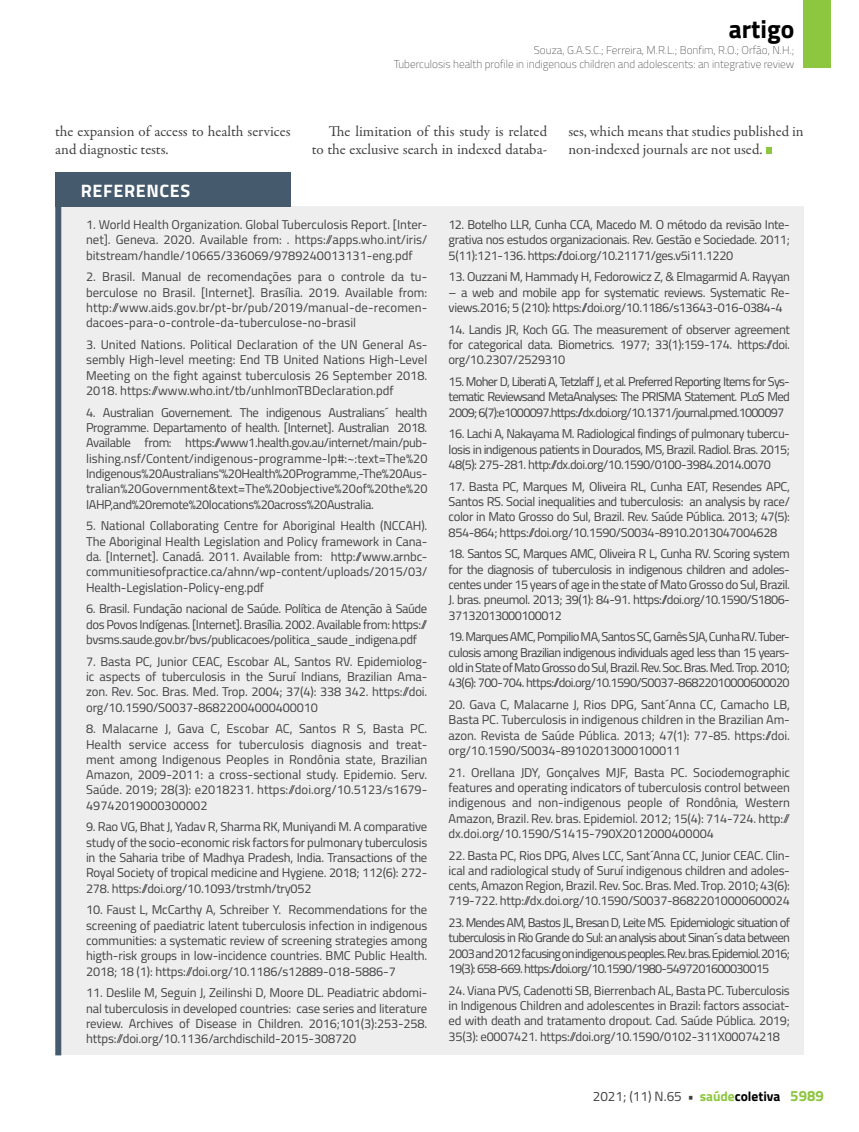
<style>
.page{position:relative;width:859px;height:1132px;background:#fff}
.page>*{position:absolute;margin:0;border:0;box-sizing:border-box;transform-origin:0 0}
.t1{font:700 25.5px "Titillium";color:#000}
.t2{font:700 18px "Titillium";letter-spacing:.035em;color:#fff}
.t3{font:15px/18px "Garamond Premr Pro";color:#414042}
.t4{font:13.5px "Titillium";color:#414042}
.t5{font:12.75px/15.3px "Titillium";letter-spacing:-.02em;color:#414042;text-align:justify}
.t6{font:100 11.25px/13.5px "Titillium";color:#414042;text-align:right}
.s1{font-weight:700}
.s2{font-weight:700;color:#8dc63f}
.s3{font-weight:700;color:#000}
.s4{font-weight:700;font-size:15px;color:#8dc63f}
</style>
<div class="page">
<div style="left:804px;top:0;width:27px;height:68px;background:#8dc63f"></div>
<svg style="left:766px;top:148px;width:6px;height:6px"></svg>
<div style="left:61px;top:206px;width:743px;height:848px;background:#eeeeef"></div>
<div style="left:55px;top:172px;width:236px;height:35px;background:#455a6c"></div>
<div style="left:55px;top:188px;width:6px;height:866px;background:#455a6c"></div>
<h1 class="t1" style="left:729px;top:10px;width:67px">artigo</h1>
<p class="t6" style="left:394px;top:43px;width:402px">Souza, G.A.S.C.; Ferreira, M.R.L.; Bonfim, R.O.; Orfão, N.H.;<br>Tuberculosis health profile in indigenous children and adolescents: an integrative review</p>
<p class="t3" style="left:55px;top:122px;width:237px">the expansion of access to health services and diagnostic tests.</p>
<p class="t3" style="left:312px;top:122px;width:237px;text-align:right">The limitation of this study is related<br>to the exclusive search in indexed databa-</p>
<p class="t3" style="left:568px;top:122px;width:237px">ses, which means that studies published in non-indexed journals are not used.</p>
<h2 class="t2" style="left:81px;top:177px;width:111px">REFERENCES</h2>
<p class="t5" style="left:86px;top:216px;width:343px">1. World Health Organization. Global Tuberculosis Report. [Inter&shy;net]. Geneva. 2020. Available from: . https://apps.who.int/iris/ bitstream/handle/10665/336069/9789240013131-eng.pdf</p>
<p class="t5" style="left:86px;top:269px;width:343px">2. Brasil. Manual de recomendações para o controle da tu&shy;berculose no Brasil. [Internet]. Brasília. 2019. Available from: http://www.aids.gov.br/pt-br/pub/2019/manual-de-recomen&shy;dacoes-para-o-controle-da-tuberculose-no-brasil</p>
<p class="t5" style="left:86px;top:336px;width:343px">3. United Nations. Political Declaration of the UN General As&shy;sembly High-level meeting: End TB United Nations High-Level Meeting on the fight against tuberculosis 26 September 2018.<br>2018. https://www.who.int/tb/unhlmonTBDeclaration.pdf</p>
<p class="t5" style="left:86px;top:404px;width:343px">4. Australian Governement. The indigenous Australians´ health Programme. Departamento of health. [Internet]. Australian 2018.<br>Available from: https://www1.health.gov.au/internet/main/pub&shy;lishing.nsf/Content/indigenous-programme-lp#:~:text=The%20<br>Indigenous%20Australians'%20Health%20Programme,-The%20Aus&shy;tralian%20Government&amp;text=The%20objective%20of%20the%20<br>IAHP,and%20remote%20locations%20across%20Australia.</p>
<p class="t5" style="left:86px;top:517px;width:343px">5. National Collaborating Centre for Aboriginal Health (NCCAH).<br>The Aboriginal Health Legislation and Policy framework in Cana&shy;da. [Internet]. Canadá. 2011. Available from: http://www.arnbc&shy;communitiesofpractice.ca/ahnn/wp-content/uploads/2015/03/ Health-Legislation-Policy-eng.pdf</p>
<p class="t5" style="left:86px;top:600px;width:343px">6. Brasil. Fundação nacional de Saúde. Política de Atenção à Saúde dos Povos Indígenas. [Internet]. Brasília. 2002. Available from: https:// bvsms.saude.gov.br/bvs/publicacoes/politica_saude_indigena.pdf</p>
<p class="t5" style="left:86px;top:652px;width:343px">7. Basta PC, Junior CEAC, Escobar AL, Santos RV. Epidemiolog&shy;ic aspects of tuberculosis in the Suruí Indians, Brazilian Ama&shy;zon. Rev. Soc. Bras. Med. Trop. 2004; 37(4): 338 342. https://doi. org/10.1590/S0037-86822004000400010</p>
<p class="t5" style="left:86px;top:720px;width:343px">8. Malacarne J, Gava C, Escobar AC, Santos R S, Basta PC.<br>Health service access for tuberculosis diagnosis and treat&shy;ment among Indigenous Peoples in Rondônia state, Brazilian Amazon, 2009-2011: a cross-sectional study. Epidemio. Serv.<br>Saúde. 2019; 28(3): e2018231. https://doi.org/10.5123/s1679- 49742019000300002</p>
<p class="t5" style="left:86px;top:818px;width:343px">9. Rao VG, Bhat J, Yadav R, Sharma RK, Muniyandi M. A comparative study of the socio-economic risk factors for pulmonary tuberculosis in the Saharia tribe of Madhya Pradesh, India. Transactions of the Royal Society of tropical medicine and Hygiene. 2018; 112(6): 272- 278. https://doi.org/10.1093/trstmh/try052</p>
<p class="t5" style="left:86px;top:901px;width:343px">10. Faust L, McCarthy A, Schreiber Y. Recommendations for the screening of paediatric latent tuberculosis infection in indigenous communities: a systematic review of screening strategies among higth-risk groups in low-incidence countries. BMC Public Health.<br>2018; 18 (1): https://doi.org/10.1186/s12889-018-5886-7</p>
<p class="t5" style="left:86px;top:984px;width:343px">11. Deslile M, Seguin J, Zeilinshi D, Moore DL. Peadiatric abdomi&shy;nal tuberculosis in developed countries: case series and literature review. Archives of Disease in Children. 2016;101(3):253-258. https://doi.org/10.1136/archdischild-2015-308720</p>
<p class="t5" style="left:449px;top:216px;width:343px">12. Botelho LLR, Cunha CCA, Macedo M. O método da revisão Inte&shy;grativa nos estudos organizacionais. Rev. Gestão e Sociedade. 2011; 5(11):121-136. https://doi.org/10.21171/ges.v5i11.1220</p>
<p class="t5" style="left:449px;top:268px;width:343px">13. Ouzzani M, Hammady H, Fedorowicz Z, &amp; Elmagarmid A. Rayyan</p>
<p class="t5" style="left:449px;top:284px;width:343px">– a web and mobile app for systematic reviews. Systematic Re&shy;views.2016; 5 (210): https://doi.org/10.1186/s13643-016-0384-4</p>
<p class="t5" style="left:449px;top:321px;width:343px">14. Landis JR, Koch GG. The measurement of observer agreement for categorical data. Biometrics. 1977; 33(1):159-174. https://doi. org/10.2307/2529310</p>
<p class="t5" style="left:449px;top:373px;width:343px">15. Moher D, Liberati A, Tetzlaff J, et al. Preferred Reporting Items for Sys&shy;tematic Reviewsand MetaAnalyses: The PRISMA Statement. PLoS Med 2009; 6(7):e1000097.https://dx.doi.org/10.1371/journal.pmed.1000097</p>
<p class="t5" style="left:449px;top:425px;width:343px">16. Lachi A, Nakayama M. Radiological findings of pulmonary tubercu&shy;losis in indigenous patients in Dourados, MS, Brazil. Radiol. Bras. 2015; 48(5): 275-281. http://dx.doi.org/10.1590/0100-3984.2014.0070</p>
<p class="t5" style="left:449px;top:478px;width:343px">17. Basta PC, Marques M, Oliveira RL, Cunha EAT, Resendes APC, Santos RS. Social inequalities and tuberculosis: an analysis by race/ color in Mato Grosso do Sul, Brazil. Rev. Saúde Pública. 2013; 47(5):<br>854-864; https://doi.org/10.1590/S0034-8910.2013047004628</p>
<p class="t5" style="left:449px;top:545px;width:343px">18. Santos SC, Marques AMC, Oliveira R L, Cunha RV. Scoring system for the diagnosis of tuberculosis in indigenous children and adoles&shy;centes under 15 years of age in the state of Mato Grosso do Sul, Brazil.<br>J. bras. pneumol. 2013; 39(1): 84-91. https://doi.org/10.1590/S1806- 37132013000100012</p>
<p class="t5" style="left:449px;top:628px;width:343px">19. Marques AMC, Pompilio MA, Santos SC, Garnês SJA, Cunha RV. Tuber&shy;culosis among Brazilian indigenous individuals aged less than 15 years&shy;old in State of Mato Grosso do Sul, Brazil. Rev. Soc. Bras. Med. Trop. 2010; 43(6): 700-704. https://doi.org/10.1590/S0037-86822010000600020</p>
<p class="t5" style="left:449px;top:696px;width:343px">20. Gava C, Malacarne J, Rios DPG, Sant´Anna CC, Camacho LB, Basta PC. Tuberculosis in indigenous children in the Brazilian Am&shy;azon. Revista de Saúde Pública. 2013; 47(1): 77-85. https://doi. org/10.1590/S0034-89102013000100011</p>
<p class="t5" style="left:449px;top:763px;width:343px">21. Orellana JDY, Gonçalves MJF, Basta PC. Sociodemographic features and operating indicators of tuberculosis control between indigenous and non-indigenous people of Rondônia, Western Amazon, Brazil. Rev. bras. Epidemiol. 2012; 15(4): 714-724. http:// dx.doi.org/10.1590/S1415-790X2012000400004</p>
<p class="t5" style="left:449px;top:846px;width:343px">22. Basta PC, Rios DPG, Alves LCC, Sant´Anna CC, Junior CEAC. Clin&shy;ical and radiological study of Suruí indigenous children and adoles&shy;cents, Amazon Region, Brazil. Rev. Soc. Bras. Med. Trop. 2010; 43(6):<br>719-722. http://dx.doi.org/10.1590/S0037-86822010000600024</p>
<p class="t5" style="left:449px;top:914px;width:343px">23. Mendes AM, Bastos JL, Bresan D, Leite MS. Epidemiologic situation of tuberculosis in Rio Grande do Sul: an analysis about Sinan´s data between 2003 and 2012 facusing on indigenous peoples. Rev. bras. Epidemiol. 2016; 19(3): 658-669. https://doi.org/10.1590/1980-5497201600030015</p>
<p class="t5" style="left:449px;top:981px;width:343px">24. Viana PVS, Cadenotti SB, Bierrenbach AL, Basta PC. Tuberculosis in Indigenous Children and adolescentes in Brazil: factors associat&shy;ed with death and tratamento dropout. Cad. Saúde Pública. 2019; 35(3): e0007421. https://doi.org/10.1590/0102-311X00074218</p>
<p class="t4" style="left:593px;top:1086px;width:233px">2021; (11) N.65 <span class="s1">•</span> <span class="s2">saúde</span><span class="s3">coletiva</span> <span class="s4">5989</span></p>
</div>
